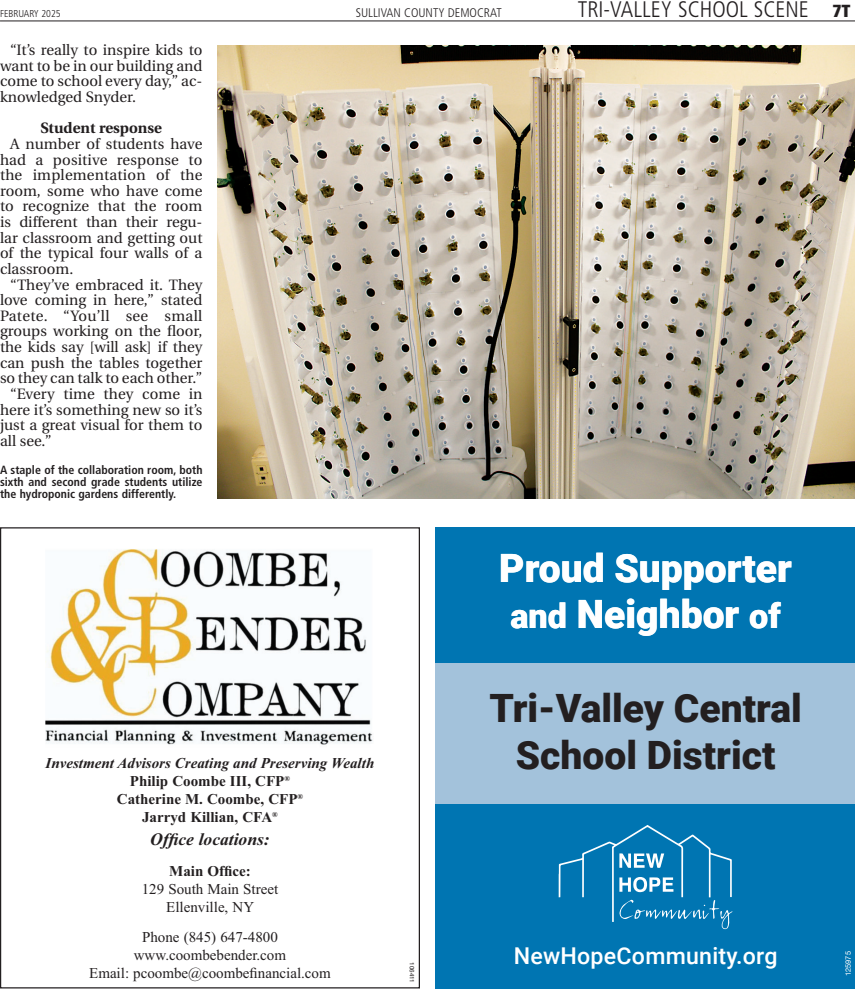
<style>
.page{position:relative;width:855px;height:990px;background:#fff}
.page>*{position:absolute;margin:0;border:0;box-sizing:border-box;transform-origin:0 0}
.t1{font:900 39px/46.9px "Roboto";color:#231f20;text-align:center}
.t2{font:900 39px/46.9px "Roboto";color:#fff}
.t3{font:500 23.12px "Roboto";letter-spacing:.01em;color:#fff}
.t4{font:300 condensed 22.5px "Frutiger";color:#231f20}
.t5{font:italic 700 17.5px "Times New Roman";color:#231f20}
.t6{font:15px/15.6px "Utopia";color:#231f20;text-align:justify}
.t7{font:700 15px/18px "Times New Roman";color:#231f20;text-align:center}
.t8{font:15px/18px "Times New Roman";color:#231f20;text-align:center}
.t9{font:15px "Utopia";letter-spacing:.02em;color:#231f20}
.t10{font:700 15px "Utopia";color:#231f20}
.t11{font:300 condensed 12.5px "Frutiger";color:#231f20}
.t12{font:700 condensed 11.88px/12.1px "Frutiger";color:#231f20;text-align:justify}
.t13{font:300 condensed 10px "Frutiger";color:#231f20}
.t14{font:7.5px "Helvetica Neue";color:#fff}
.t15{font:6.25px "Helvetica";color:#231f20}
.s1{font-weight:900;font-size:17.5px}
.s2{font-style:italic}
.s3{font-size:34.12px}
</style>
<div class="page">
<hr style="left:0;top:21px;width:855px;height:1px;background:#231f20">
<div style="left:435px;top:527px;width:420px;height:141px;background:#0075b2"></div>
<div style="left:435px;top:663px;width:420px;height:141px;background:#a3c2db"></div>
<div style="left:435px;top:804px;width:420px;height:184px;background:#0075b2"></div>
<svg style="left:559px;top:825px;width:174px;height:104px"></svg>
<img style="left:45px;top:549px;width:328px;height:196px">
<img style="left:218px;top:45px;width:637px;height:454px">
<p class="t13" style="left:0;top:8px;width:62px">FEBRUARY 2025</p>
<p class="t11" style="left:356px;top:5px;width:148px">SULLIVAN COUNTY DEMOCRAT</p>
<h3 class="t4" style="left:578px;top:-4px;width:274px">TRI-VALLEY SCHOOL SCENE <span class="s1">7T</span></h3>
<p class="t6" style="left:0;top:43px;width:204px;text-indent:10px">“It’s really to inspire kids to want to be in our building and come to school every day,” ac&shy;knowledged Snyder.</p>
<p class="t10" style="left:41px;top:120px;width:123px">Student response</p>
<p class="t6" style="left:0;top:136px;width:204px;text-indent:10px">A number of students have had a positive response to the implementation of the room, some who have come to recognize that the room is different than their regu&shy;lar classroom and getting out of the typical four walls of a classroom.</p>
<p class="t6" style="left:10px;top:277px;width:194px">“They’ve embraced it. They</p>
<p class="t6" style="left:0;top:293px;width:204px">love coming in here,” stated</p>
<p class="t9" style="left:0;top:307px;width:204px">Patete. “You’ll see small</p>
<p class="t6" style="left:0;top:324px;width:204px">groups working on the floor,</p>
<p class="t6" style="left:0;top:339px;width:204px">the kids say [will ask] if they</p>
<p class="t6" style="left:0;top:355px;width:204px">can push the tables together</p>
<p class="t6" style="left:0;top:371px;width:204px">so they can talk to each other.”</p>
<p class="t6" style="left:10px;top:386px;width:194px">“Every time they come in</p>
<p class="t6" style="left:0;top:402px;width:204px">here it’s something new so it’s</p>
<p class="t6" style="left:0;top:418px;width:204px">just a great visual for them to</p>
<p class="t6" style="left:0;top:433px;width:53px">all see.”</p>
<p class="t12" style="left:0;top:463px;width:204px">A staple of the collaboration room, both sixth and second grade students utilize the hydroponic gardens differently.</p>
<p class="t7" style="left:46px;top:754px;width:330px"><span class="s2">Investment Advisors Creating and Preserving Wealth<br></span>Philip Coombe III, CFP<sup>®<br></sup>Catherine M. Coombe, CFP<sup>®<br></sup>Jarryd Killian, CFA<sup>®</sup></p>
<p class="t5" style="left:150px;top:826px;width:121px">Office locations:</p>
<p class="t7" style="left:169px;top:862px;width:83px">Main Office:</p>
<p class="t8" style="left:142px;top:880px;width:138px">129 South Main Street<br>Ellenville, NY</p>
<p class="t8" style="left:89px;top:928px;width:243px">Phone (845) 647-4800 www.coombebender.com<br>Email: pcoombe@coombefinancial.com</p>
<p class="t15" style="left:417px;top:962px;width:22px;rotate:90deg">106411</p>
<h1 class="t2" style="left:499px;top:543px;width:294px">Proud Supporter <span class="s3">and</span> Neighbor <span class="s3">of</span></h1>
<h1 class="t1" style="left:489px;top:683px;width:314px">Tri-Valley Central<br>School District</h1>
<h2 class="t3" style="left:514px;top:940px;width:265px">NewHopeCommunity.org</h2>
<p class="t14" style="left:843px;top:976px;width:27px;rotate:-90deg">125975</p>
</div>
